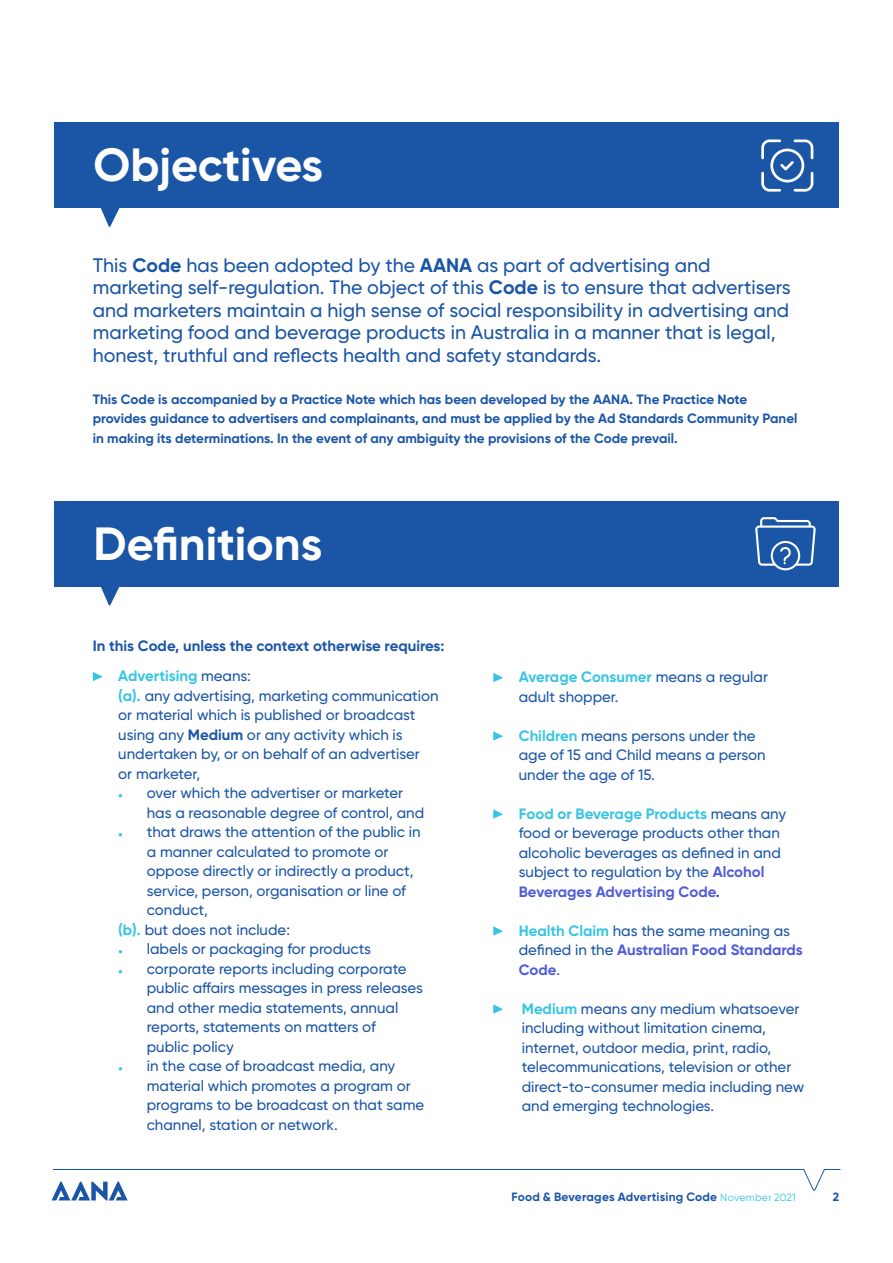
<style>
.page{position:relative;width:893px;height:1263px;background:#fff}
.page>*{position:absolute;margin:0;border:0;box-sizing:border-box;transform-origin:0 0}
.t1{font:700 46.5px "Gilroy";color:#fff}
.t2{font:500 19.5px/22.5px "Gilroy";color:#1a55a6}
.t3{font:500 15px/19.5px "Gilroy";color:#1a55a6}
.t4{font:700 15px/30px "Gilroy";color:#1a55a6}
.t5{font:700 13.5px/19.5px "Gilroy";color:#1a55a6}
.t6{font:700 12px "Gilroy";letter-spacing:.015em;color:#1a55a6}
.s1{font-weight:700}
.s2{color:#37c4e5}
.s3{font-weight:500}
.s4{font-weight:700;color:#37c4e5}
.s5{font-weight:700;color:#4f5cd6}
.s6{font-weight:400;font-size:10.5px;color:#37c4e5}
</style>
<div class="page">
<svg style="left:52px;top:1169px;width:789px;height:31px"></svg>
<div style="left:55px;top:122px;width:784px;height:86px;background:#1a55a6"></div>
<svg style="left:100px;top:208px;width:20px;height:19px"></svg>
<div style="left:55px;top:501px;width:784px;height:86px;background:#1a55a6"></div>
<svg style="left:101px;top:587px;width:19px;height:18px"></svg>
<svg style="left:755px;top:517px;width:61px;height:53px"></svg>
<svg style="left:761px;top:139px;width:52px;height:53px"></svg>
<svg style="left:93px;top:672px;width:9px;height:9px"></svg>
<svg style="left:493px;top:673px;width:10px;height:9px"></svg>
<svg style="left:493px;top:731px;width:10px;height:10px"></svg>
<svg style="left:493px;top:809px;width:10px;height:10px"></svg>
<svg style="left:493px;top:926px;width:10px;height:10px"></svg>
<svg style="left:493px;top:1004px;width:10px;height:10px"></svg>
<h1 class="t1" style="left:94px;top:136px;width:231px">Objectives</h1>
<p class="t2" style="left:93px;top:253px;width:699px">This <span class="s1">Code</span> has been adopted by the <span class="s1">AANA</span> as part of advertising and marketing self-regulation. The object of this <span class="s1">Code</span> is to ensure that advertisers and marketers maintain a high sense of social responsibility in advertising and marketing food and beverage products in Australia in a manner that is legal, honest, truthful and reflects health and safety standards.</p>
<p class="t5" style="left:93px;top:389px;width:706px">This Code is accompanied by a Practice Note which has been developed by the AANA. The Practice Note provides guidance to advertisers and complainants, and must be applied by the Ad Standards Community Panel in making its determinations. In the event of any ambiguity the provisions of the Code prevail.</p>
<h1 class="t1" style="left:94px;top:514px;width:230px">Definitions</h1>
<p class="t4" style="left:118px;top:631px;width:328px;text-indent:-26px">In this Code, unless the context otherwise requires:<br><span class="s2">Advertising</span> <span class="s3">means:</span></p>
<p class="t3" style="left:118px;top:685px;width:322px"><span class="s4">(a).</span> any advertising, marketing communication or material which is published or broadcast using any <span class="s1">Medium</span> or any activity which is undertaken by, or on behalf of an advertiser<br>or marketer,</p>
<p class="t3" style="left:147px;top:783px;width:279px;text-indent:-28px"><span class="s2">•</span> over which the advertiser or marketer has a reasonable degree of control, and</p>
<p class="t3" style="left:118px;top:822px;width:304px"><span class="s2">•</span> that draws the attention of the public in</p>
<p class="t3" style="left:147px;top:841px;width:243px">a manner calculated to promote or</p>
<p class="t3" style="left:147px;top:861px;width:268px">oppose directly or indirectly a product,</p>
<p class="t3" style="left:147px;top:880px;width:261px">service, person, organisation or line of</p>
<p class="t3" style="left:147px;top:900px;width:63px">conduct,</p>
<p class="t3" style="left:118px;top:919px;width:173px"><span class="s4">(b).</span> but does not include:</p>
<p class="t3" style="left:118px;top:939px;width:254px"><span class="s2">•</span> labels or packaging for products</p>
<p class="t3" style="left:147px;top:958px;width:278px;text-indent:-28px"><span class="s2">•</span> corporate reports including corporate public affairs messages in press releases and other media statements, annual reports, statements on matters of<br>public policy</p>
<p class="t3" style="left:147px;top:1056px;width:279px;text-indent:-28px"><span class="s2">•</span> in the case of broadcast media, any material which promotes a program or programs to be broadcast on that same channel, station or network.</p>
<p class="t3" style="left:519px;top:667px;width:251px"><span class="s4">Average Consumer</span> means a regular adult shopper.</p>
<p class="t3" style="left:519px;top:725px;width:248px"><span class="s4">Children</span> means persons under the age of 15 and Child means a person under the age of 15.</p>
<p class="t3" style="left:519px;top:803px;width:269px"><span class="s4">Food or Beverage Products</span> means any food or beverage products other than alcoholic beverages as defined in and subject to regulation by the <span class="s5">Alcohol Beverages Advertising Code</span><span class="s1">.</span></p>
<p class="t3" style="left:519px;top:920px;width:286px"><span class="s4">Health Claim</span> has the same meaning as defined in the <span class="s5">Australian Food Standards<br>Code</span>.</p>
<p class="t3" style="left:522px;top:998px;width:284px"><span class="s4">Medium</span> means any medium whatsoever including without limitation cinema, internet, outdoor media, print, radio, telecommunications, television or other direct-to-consumer media including new and emerging technologies.</p>
<p class="t6" style="left:511px;top:1189px;width:286px">Food &amp; Beverages Advertising Code <span class="s6">November 2021</span></p>
<p class="t6" style="left:833px;top:1189px;width:8px">2</p>
</div>
